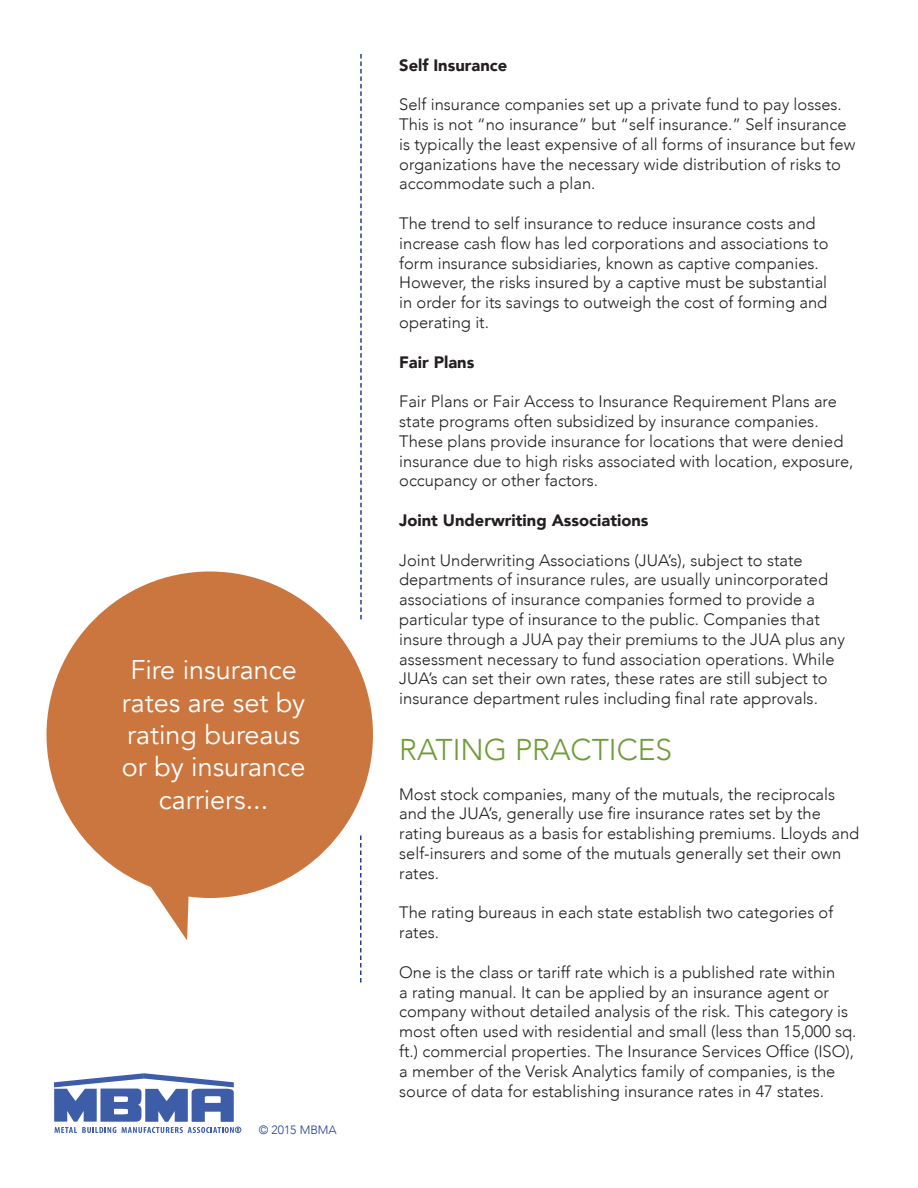
<style>
.page{position:relative;width:918px;height:1188px;background:#fff}
.page>*{position:absolute;margin:0;border:0;box-sizing:border-box;transform-origin:0 0}
.t1{font:300 30px "Avenir";color:#6f9c3a}
.Body_Text{font:27px/32.4px "Avenir";color:#fff;text-align:center}
.Body_Text-2{font:300 16.5px/19.8px "Avenir";color:#231f20}
.Subheader{font:900 16.5px "Avenir";color:#231f20}
.Body_Text-3{font:300 12px "Avenir";color:#253f8e}
</style>
<div class="page">
<svg style="left:360px;top:54px;width:2px;height:518px"></svg>
<svg style="left:54px;top:1073px;width:187px;height:60px"></svg>
<svg style="left:47px;top:572px;width:326px;height:368px;fill:#cb763f"></svg>
<svg style="left:360px;top:836px;width:2px;height:146px"></svg>
<p class="Body_Text" style="left:122px;top:654px;width:185px">Fire insurance rates are set by rating bureaus or by insurance carriers...</p>
<p class="Body_Text-3" style="left:259px;top:1123px;width:79px">© 2015 MBMA</p>
<p class="Subheader" style="left:399px;top:51px;width:110px">Self Insurance</p>
<p class="Body_Text-2" style="left:399px;top:95px;width:458px">Self insurance companies set up a private fund to pay losses.<br>This is not “no insurance” but “self insurance.” Self insurance is typically the least expensive of all forms of insurance but few organizations have the necessary wide distribution of risks to accommodate such a plan.</p>
<p class="Body_Text-2" style="left:399px;top:213px;width:431px">The trend to self insurance to reduce insurance costs and increase cash flow has led corporations and associations to form insurance subsidiaries, known as captive companies.<br>However, the risks insured by a captive must be substantial in order for its savings to outweigh the cost of forming and operating it.</p>
<p class="Subheader" style="left:399px;top:348px;width:77px">Fair Plans</p>
<p class="Body_Text-2" style="left:399px;top:392px;width:456px">Fair Plans or Fair Access to Insurance Requirement Plans are state programs often subsidized by insurance companies.<br>These plans provide insurance for locations that were denied insurance due to high risks associated with location, exposure, occupancy or other factors.</p>
<p class="Subheader" style="left:399px;top:506px;width:251px">Joint Underwriting Associations</p>
<p class="Body_Text-2" style="left:399px;top:550px;width:447px">Joint Underwriting Associations (JUA’s), subject to state departments of insurance rules, are usually unincorporated associations of insurance companies formed to provide a particular type of insurance to the public. Companies that insure through a JUA pay their premiums to the JUA plus any assessment necessary to fund association operations. While JUA’s can set their own rates, these rates are still subject to insurance department rules including final rate approvals.</p>
<p class="t1" style="left:399px;top:732px;width:275px">RATING PRACTICES</p>
<p class="Body_Text-2" style="left:399px;top:784px;width:462px">Most stock companies, many of the mutuals, the reciprocals and the JUA’s, generally use fire insurance rates set by the rating bureaus as a basis for establishing premiums. Lloyds and self-insurers and some of the mutuals generally set their own rates.</p>
<p class="Body_Text-2" style="left:399px;top:903px;width:436px">The rating bureaus in each state establish two categories of rates.</p>
<p class="Body_Text-2" style="left:399px;top:962px;width:459px">One is the class or tariff rate which is a published rate within<br>a rating manual. It can be applied by an insurance agent or company without detailed analysis of the risk. This category is most often used with residential and small (less than 15,000 sq. ft.) commercial properties. The Insurance Services Office (ISO), a member of the Verisk Analytics family of companies, is the source of data for establishing insurance rates in 47 states.</p>
</div>
